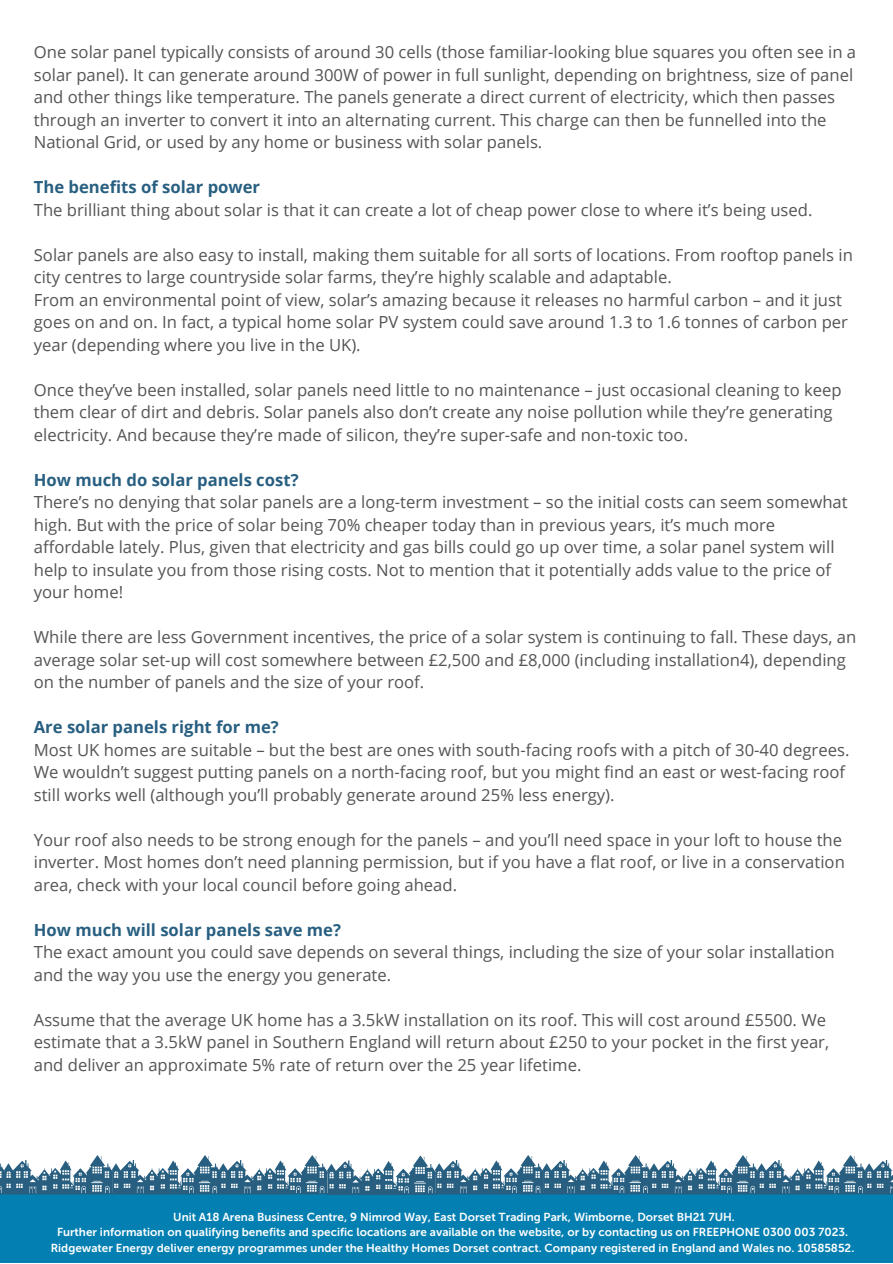
<style>
.page{position:relative;width:893px;height:1264px;background:#fff}
.page>*{position:absolute;margin:0;border:0;box-sizing:border-box;transform-origin:0 0}
.t1{font:16.65px/22.5px "Open Sans";color:#545454}
.t2{font:700 16.65px "Open Sans";color:#285f81}
.t3{font:11.55px/15.5px "Museo Sans Cyrl 700";color:#fff;text-align:center}
</style>
<div class="page">
<div style="left:0;top:1193px;width:892px;height:69px;background:#037fb2"></div>
<svg style="left:0;top:1155px;width:892px;height:39px"></svg>
<p class="t1" style="left:34px;top:41px;width:823px">One solar panel typically consists of around 30 cells (those familiar-looking blue squares you often see in a solar panel). It can generate around 300W of power in full sunlight, depending on brightness, size of panel and other things like temperature. The panels generate a direct current of electricity, which then passes through an inverter to convert it into an alternating current. This charge can then be funnelled into the National Grid, or used by any home or business with solar panels.</p>
<p class="t2" style="left:34px;top:175px;width:228px">The benefits of solar power</p>
<p class="t1" style="left:34px;top:198px;width:780px">The brilliant thing about solar is that it can create a lot of cheap power close to where it’s being used.</p>
<p class="t1" style="left:34px;top:243px;width:820px">Solar panels are also easy to install, making them suitable for all sorts of locations. From rooftop panels in city centres to large countryside solar farms, they’re highly scalable and adaptable.<br>From an environmental point of view, solar’s amazing because it releases no harmful carbon – and it just goes on and on. In fact, a typical home solar PV system could save around 1.3 to 1.6 tonnes of carbon per year (depending where you live in the UK).</p>
<p class="t1" style="left:34px;top:378px;width:809px">Once they’ve been installed, solar panels need little to no maintenance – just occasional cleaning to keep them clear of dirt and debris. Solar panels also don’t create any noise pollution while they’re generating electricity. And because they’re made of silicon, they’re super-safe and non-toxic too.</p>
<p class="t2" style="left:34px;top:468px;width:266px">How much do solar panels cost?</p>
<p class="t1" style="left:34px;top:490px;width:815px">There’s no denying that solar panels are a long-term investment – so the initial costs can seem somewhat high. But with the price of solar being 70% cheaper today than in previous years, it’s much more affordable lately. Plus, given that electricity and gas bills could go up over time, a solar panel system will help to insulate you from those rising costs. Not to mention that it potentially adds value to the price of your home!</p>
<p class="t1" style="left:34px;top:625px;width:823px">While there are less Government incentives, the price of a solar system is continuing to fall. These days, an average solar set-up will cost somewhere between £2,500 and £8,000 (including installation4), depending on the number of panels and the size of your roof.</p>
<p class="t2" style="left:34px;top:715px;width:246px">Are solar panels right for me?</p>
<p class="t1" style="left:34px;top:738px;width:817px">Most UK homes are suitable – but the best are ones with south-facing roofs with a pitch of 30-40 degrees.<br>We wouldn’t suggest putting panels on a north-facing roof, but you might find an east or west-facing roof still works well (although you’ll probably generate around 25% less energy).</p>
<p class="t1" style="left:34px;top:828px;width:812px">Your roof also needs to be strong enough for the panels – and you’ll need space in your loft to house the inverter. Most homes don’t need planning permission, but if you have a flat roof, or live in a conservation area, check with your local council before going ahead.</p>
<p class="t2" style="left:34px;top:917px;width:309px">How much will solar panels save me?</p>
<p class="t1" style="left:34px;top:940px;width:802px">The exact amount you could save depends on several things, including the size of your solar installation and the way you use the energy you generate.</p>
<p class="t1" style="left:34px;top:1007px;width:796px">Assume that the average UK home has a 3.5kW installation on its roof. This will cost around £5500. We estimate that a 3.5kW panel in Southern England will return about £250 to your pocket in the first year, and deliver an approximate 5% rate of return over the 25 year lifetime.</p>
<p class="t3" style="left:51px;top:1208px;width:805px">Unit A18 Arena Business Centre, 9 Nimrod Way, East Dorset Trading Park, Wimborne, Dorset BH21 7UH.<br>Further information on qualifying benefits and specific locations are available on the website, or by contacting us on FREEPHONE 0300 003 7023.<br>Ridgewater Energy deliver energy programmes under the Healthy Homes Dorset contract. Company registered in England and Wales no. 10585852.</p>
</div>
